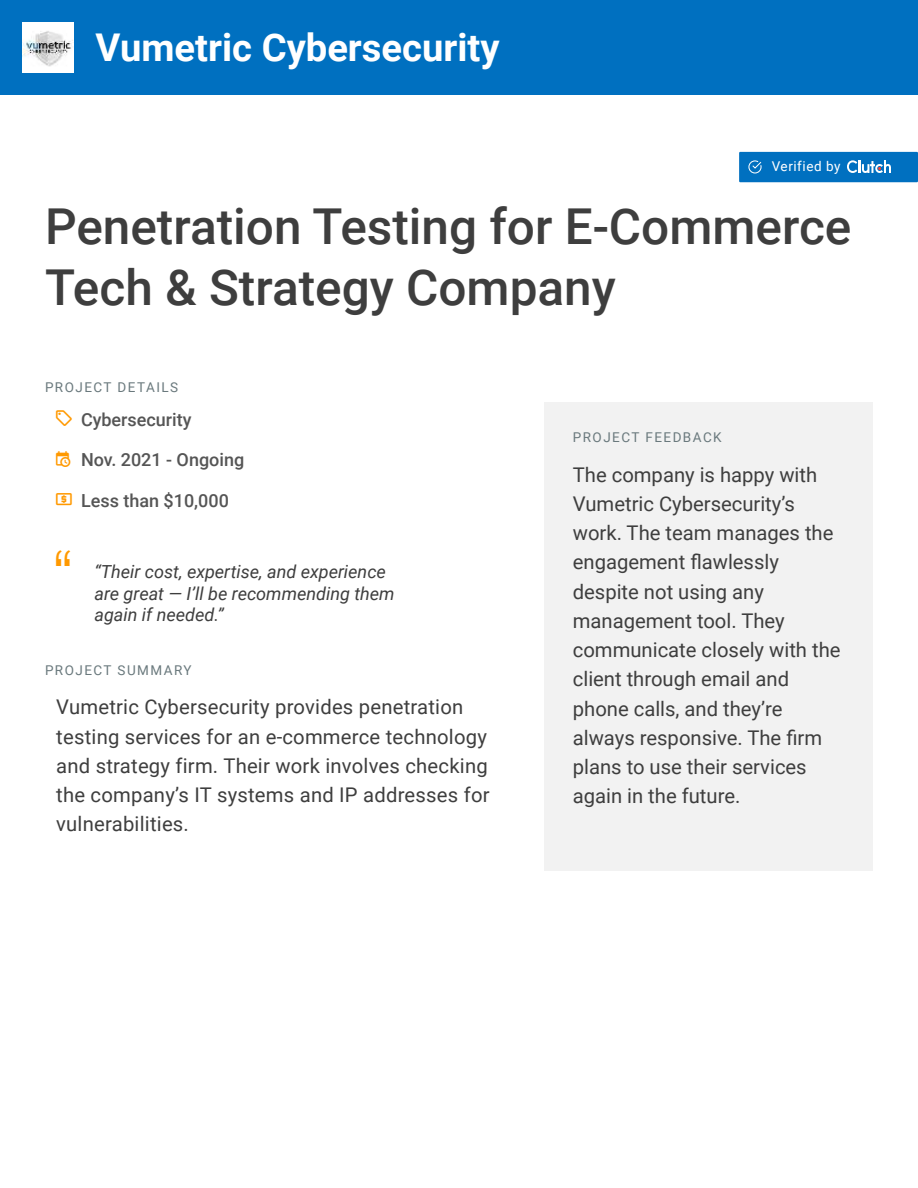
<style>
.page{position:relative;width:918px;height:1188px;background:#fff}
.page>*{position:absolute;margin:0;border:0;box-sizing:border-box;transform-origin:0 0}
.t1{font:500 49.5px/60.8px "Roboto";color:#3e3e3e}
.t2{font:700 38.25px "Roboto";color:#fff}
.t3{font:20.25px/29.2px "Roboto";color:#3e3e3e}
.t4{font:italic 18px/21.3px "Roboto";color:#3e3e3e}
.t5{font:500 18px "Roboto";color:#555}
.t6{font:15.75px "icons font";color:#f90}
.t7{font:13.5px "Roboto";letter-spacing:.105em;color:#6a797d}
.t8{font:13.5px "Roboto";letter-spacing:.04em;color:#fff}
.s1{font-family:"icons font";font-weight:400;font-size:15.75px;color:#f90}
</style>
<div class="page">
<div style="left:0;top:0;width:918px;height:96px;background:#0070c0"></div>
<img style="left:22px;top:23px;width:51px;height:50px">
<div style="left:545px;top:403px;width:328px;height:468px;background:#f2f2f2"></div>
<div style="left:739px;top:152px;width:179px;height:30px;background:#0070c0"></div>
<svg style="left:847px;top:160px;width:44px;height:13px"></svg>
<svg style="left:748px;top:160px;width:13px;height:13px"></svg>
<h2 class="t2" style="left:96px;top:32px;width:406px">Vumetric Cybersecurity</h2>
<p class="t8" style="left:772px;top:160px;width:70px">Verified by</p>
<h1 class="t1" style="left:45px;top:199px;width:808px">Penetration Testing for E-Commerce<br>Tech &amp; Strategy Company</h1>
<p class="t7" style="left:45px;top:380px;width:135px">PROJECT DETAILS</p>
<p class="t5" style="left:56px;top:411px;width:137px"><span class="s1">A</span> Cybersecurity</p>
<p class="t5" style="left:56px;top:451px;width:190px"><span class="s1">B</span> Nov. 2021 - Ongoing</p>
<p class="t5" style="left:56px;top:492px;width:174px"><span class="s1">C</span> Less than $10,000</p>
<p class="t6" style="left:56px;top:551px;width:17px">D</p>
<p class="t4" style="left:94px;top:563px;width:302px">“Their cost, expertise, and experience are great — I’ll be recommending them again if needed.”</p>
<p class="t7" style="left:45px;top:664px;width:148px">PROJECT SUMMARY</p>
<p class="t3" style="left:56px;top:694px;width:435px">Vumetric Cybersecurity provides penetration testing services for an e-commerce technology and strategy firm. Their work involves checking the company’s IT systems and IP addresses for vulnerabilities.</p>
<p class="t7" style="left:573px;top:431px;width:150px">PROJECT FEEDBACK</p>
<p class="t3" style="left:573px;top:461px;width:269px">The company is happy with<br>Vumetric Cybersecurity’s work. The team manages the engagement flawlessly despite not using any management tool. They communicate closely with the client through email and phone calls, and they’re always responsive. The firm plans to use their services again in the future.</p>
</div>
